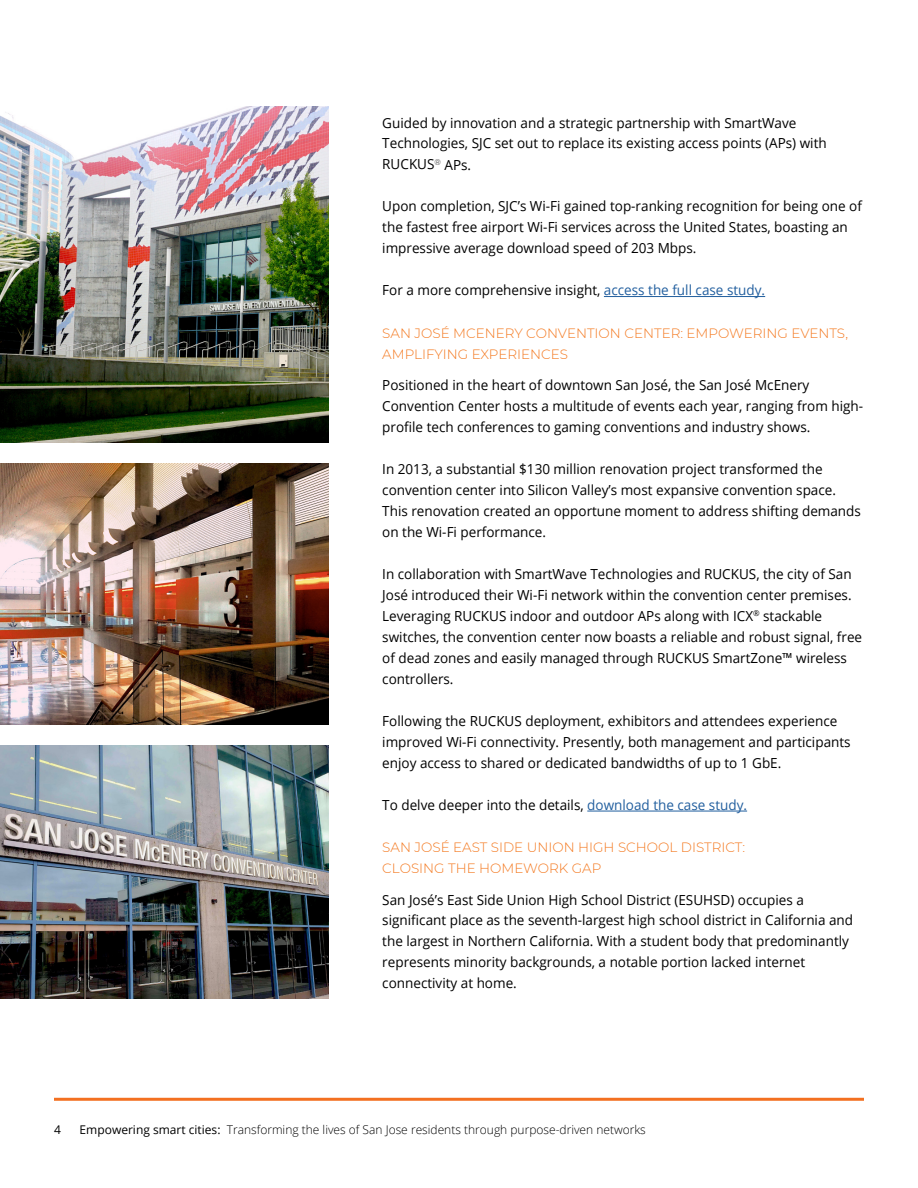
<style>
.page{position:relative;width:918px;height:1188px;background:#fff}
.page>*{position:absolute;margin:0;border:0;box-sizing:border-box;transform-origin:0 0}
.t1{font:13.8px/21px "Open Sans";color:#000}
.t2{font:300 13.5px/21px "Montserrat";color:#f47920}
.t3{font:300 12px "Open Sans";color:#000}
.t4{font:12px "Open Sans";color:#000}
.s1{color:#215e9e}
.s2{font-weight:400}
</style>
<div class="page">
<hr style="left:54px;top:1098px;width:810px;height:3px;background:#f37021">
<hr style="left:604px;top:296px;width:161px;height:1px;background:#215e9e">
<hr style="left:587px;top:811px;width:160px;height:1px;background:#215e9e">
<img style="left:0;top:106px;width:328px;height:336px">
<img style="left:0;top:463px;width:328px;height:262px">
<img style="left:0;top:746px;width:328px;height:253px">
<p class="t1" style="left:382px;top:112px;width:446px">Guided by innovation and a strategic partnership with SmartWave<br>Technologies, SJC set out to replace its existing access points (APs) with<br>RUCKUS<sup>®</sup> APs.</p>
<p class="t1" style="left:382px;top:196px;width:481px">Upon completion, SJC’s Wi-Fi gained top-ranking recognition for being one of the fastest free airport Wi-Fi services across the United States, boasting an impressive average download speed of 203 Mbps.</p>
<p class="t1" style="left:382px;top:280px;width:384px">For a more comprehensive insight, <span class="s1">access the full case study.</span></p>
<p class="t2" style="left:382px;top:322px;width:467px">SAN JOSÉ MCENERY CONVENTION CENTER: EMPOWERING EVENTS,<br>AMPLIFYING EXPERIENCES</p>
<p class="t1" style="left:382px;top:374px;width:482px">Positioned in the heart of downtown San José, the San José McEnery<br>Convention Center hosts a multitude of events each year, ranging from high&shy;profile tech conferences to gaming conventions and industry shows.</p>
<p class="t1" style="left:382px;top:458px;width:480px">In 2013, a substantial $130 million renovation project transformed the convention center into Silicon Valley’s most expansive convention space.<br>This renovation created an opportune moment to address shifting demands on the Wi-Fi performance.</p>
<p class="t1" style="left:382px;top:563px;width:481px">In collaboration with SmartWave Technologies and RUCKUS, the city of San José introduced their Wi-Fi network within the convention center premises.<br>Leveraging RUCKUS indoor and outdoor APs along with ICX<sup>®</sup> stackable switches, the convention center now boasts a reliable and robust signal, free of dead zones and easily managed through RUCKUS SmartZone™ wireless controllers.</p>
<p class="t1" style="left:382px;top:710px;width:470px">Following the RUCKUS deployment, exhibitors and attendees experience improved Wi-Fi connectivity. Presently, both management and participants enjoy access to shared or dedicated bandwidths of up to 1 GbE.</p>
<p class="t1" style="left:382px;top:794px;width:366px">To delve deeper into the details, <span class="s1">download the case study.</span></p>
<p class="t2" style="left:382px;top:836px;width:364px">SAN JOSÉ EAST SIDE UNION HIGH SCHOOL DISTRICT:<br>CLOSING THE HOMEWORK GAP</p>
<p class="t1" style="left:382px;top:889px;width:472px">San José’s East Side Union High School District (ESUHSD) occupies a significant place as the seventh-largest high school district in California and the largest in Northern California. With a student body that predominantly represents minority backgrounds, a notable portion lacked internet connectivity at home.</p>
<p class="t4" style="left:54px;top:1121px;width:8px">4</p>
<p class="t3" style="left:80px;top:1121px;width:568px"><span class="s2">Empowering smart cities:</span> Transforming the lives of San Jose residents through purpose-driven networks</p>
</div>
